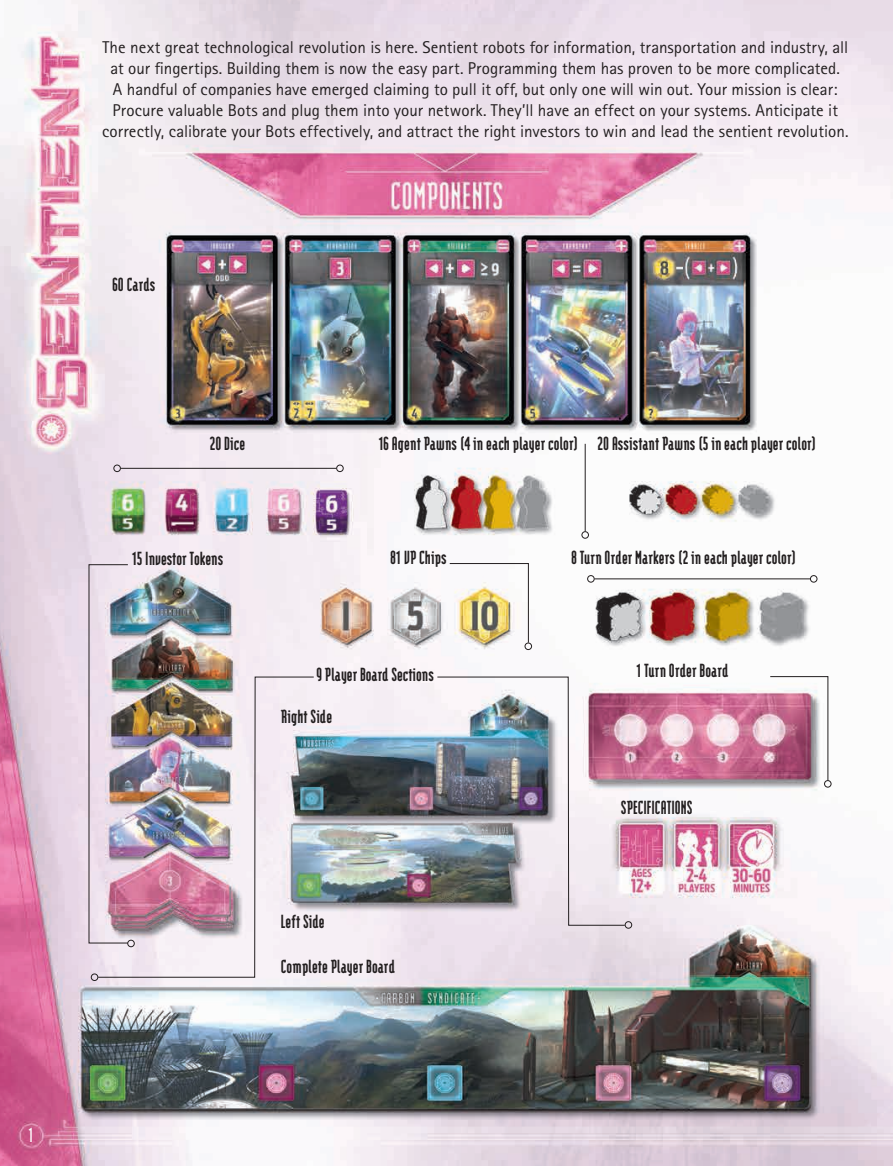
<style>
.page{position:relative;width:893px;height:1166px;background:#fff}
.page>*{position:absolute;margin:0;border:0;box-sizing:border-box;transform-origin:0 0}
.t1{font:700 24.5px "Modula";color:#fff}
.t2{font:900 22.75px/42.4px "Modula";letter-spacing:.005em;color:#231f20}
.t3{font:17.15px/21px "Rotis Sans Serif";color:#231f20;text-align:center}
</style>
<div class="page">
<img style="left:0;top:0;width:877px;height:1166px">
<div style="left:91px;top:973px;width:7px;height:8px;border:1px solid #231f20;border-radius:50%"></div>
<svg style="left:769px;top:676px;width:60px;height:105px"></svg>
<div style="left:824px;top:780px;width:7px;height:7px;border:1px solid #231f20;border-radius:50%"></div>
<img style="left:449px;top:563px;width:80px;height:80px">
<div style="left:525px;top:643px;width:7px;height:7px;border:1px solid #231f20;border-radius:50%"></div>
<img style="left:97px;top:676px;width:218px;height:302px">
<img style="left:436px;top:676px;width:190px;height:250px">
<div style="left:625px;top:921px;width:7px;height:7px;border:1px solid #231f20;border-radius:50%"></div>
<div style="left:336px;top:465px;width:8px;height:7px;border:1px solid #231f20;border-radius:50%"></div>
<div style="left:113px;top:465px;width:8px;height:7px;border:1px solid #231f20;border-radius:50%"></div>
<hr style="left:121px;top:468px;width:215px;height:1px;background:#231f20">
<div style="left:810px;top:575px;width:7px;height:7px;border:1px solid #231f20;border-radius:50%"></div>
<div style="left:587px;top:575px;width:7px;height:7px;border:1px solid #231f20;border-radius:50%"></div>
<hr style="left:594px;top:578px;width:216px;height:1px;background:#231f20">
<div style="left:582px;top:531px;width:7px;height:7px;border:1px solid #231f20;border-radius:50%"></div>
<hr style="left:585px;top:444px;width:1px;height:87px;background:#231f20">
<h1 class="t1" style="left:29px;top:1124px;width:6px">1</h1>
<p class="t3" style="left:102px;top:36px;width:748px">The next great technological revolution is here. Sentient robots for information, transportation and industry, all at our fingertips. Building them is now the easy part. Programming them has proven to be more complicated.<br>A handful of companies have emerged claiming to pull it off, but only one will win out. Your mission is clear:<br>Procure valuable Bots and plug them into your network. They’ll have an effect on your systems. Anticipate it correctly, calibrate your Bots effectively, and attract the right investors to win and lead the sentient revolution.</p>
<h2 class="t2" style="left:112px;top:262px;width:45px">60 Cards</h2>
<h2 class="t2" style="left:210px;top:422px;width:37px">20 Dice</h2>
<h2 class="t2" style="left:379px;top:422px;width:439px">16 Agent Pawns (4 in each player color) 20 Assistant Pawns (5 in each player color)</h2>
<h2 class="t2" style="left:133px;top:537px;width:92px">15 Investor Tokens</h2>
<h2 class="t2" style="left:390px;top:535px;width:58px">81 VP Chips</h2>
<h2 class="t2" style="left:281px;top:652px;width:154px;text-indent:36px">9 Player Board Sections<br>Right Side</h2>
<h2 class="t2" style="left:281px;top:898px;width:116px;line-height:45.5px">Left Side<br>Complete Player Board</h2>
<h2 class="t2" style="left:571px;top:535px;width:227px">8 Turn Order Markers (2 in each player color)</h2>
<h2 class="t2" style="left:637px;top:649px;width:93px">1 Turn Order Board</h2>
<h2 class="t2" style="left:621px;top:786px;width:73px">SPECIFICATIONS</h2>
</div>
